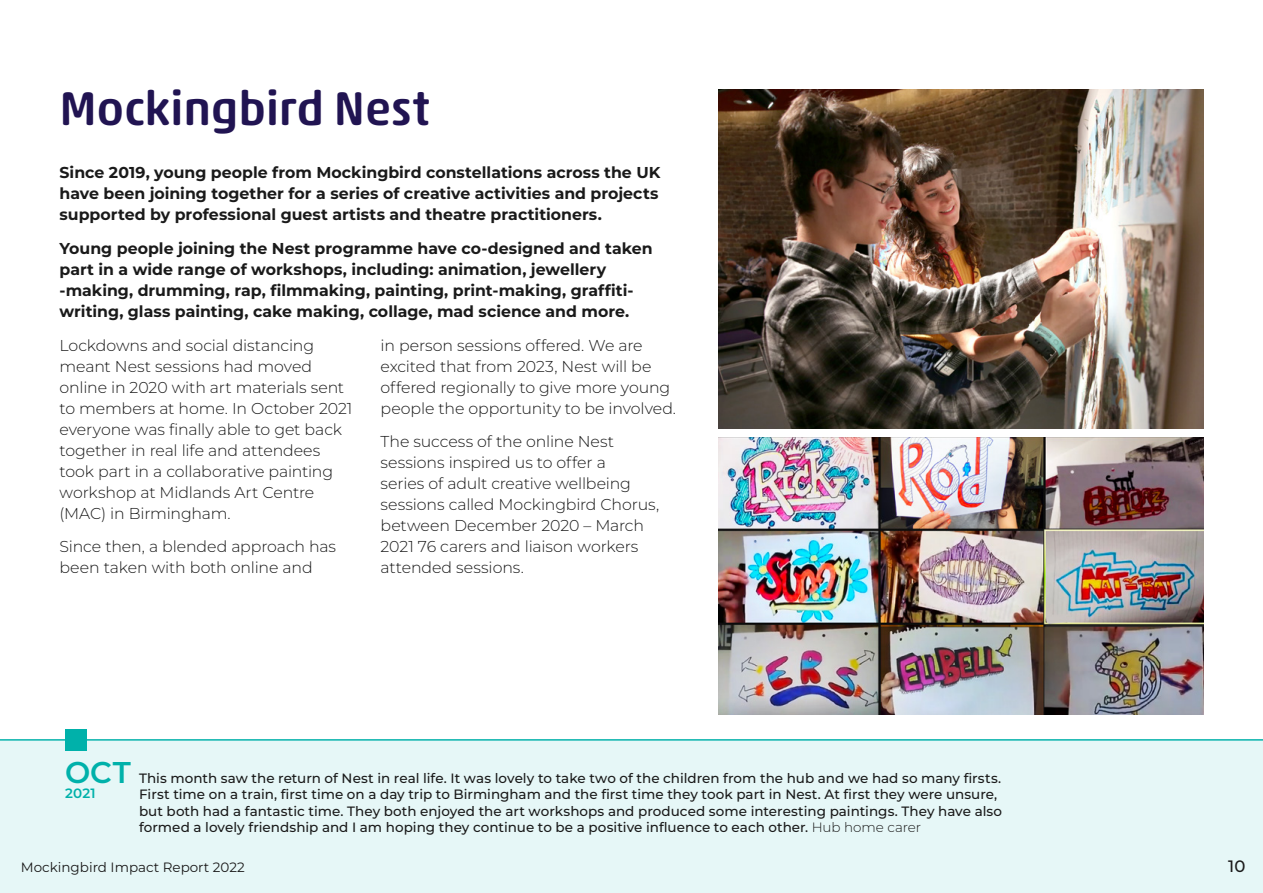
<style>
.page{position:relative;width:1263px;height:893px;background:#fff}
.page>*{position:absolute;margin:0;border:0;box-sizing:border-box;transform-origin:0 0}
.t1{font:500 48px "Akko Rounded Pro";letter-spacing:-.005em;color:#211452}
.t2{font:600 30px "Montserrat";color:#00b1aa}
.t3{font:500 16.5px "Montserrat";color:#1a1a1a}
.t4{font:300 15.75px/21px "Montserrat";letter-spacing:-.005em;color:#1a1a1a}
.t5{font:700 15.75px/21px "Montserrat";color:#1a1a1a}
.t6{font:500 13.5px/16.5px "Montserrat";color:#1a1a1a}
.t7{font:13.5px "Montserrat";color:#1a1a1a}
.t8{font:600 13.5px "Montserrat";color:#00b1aa}
.s1{font-weight:300}
</style>
<div class="page">
<div style="left:0;top:741px;width:1263px;height:152px;background:#e6f7f7"></div>
<hr style="left:0;top:739px;width:1263px;height:2px;background:#00b1aa">
<div style="left:65px;top:729px;width:22px;height:22px;background:#00b1aa"></div>
<img style="left:719px;top:89px;width:484px;height:339px">
<img style="left:719px;top:438px;width:484px;height:276px">
<h1 class="t1" style="left:60px;top:79px;width:372px">Mockingbird Nest</h1>
<p class="t5" style="left:60px;top:162px;width:602px">Since 2019, young people from Mockingbird constellations across the UK have been joining together for a series of creative activities and projects supported by professional guest artists and theatre practitioners.</p>
<p class="t5" style="left:60px;top:237px;width:594px">Young people joining the Nest programme have co-designed and taken part in a wide range of workshops, including: animation, jewellery -making, drumming, rap, filmmaking, painting, print-making, graffiti&shy;writing, glass painting, cake making, collage, mad science and more.</p>
<p class="t4" style="left:60px;top:334px;width:294px">Lockdowns and social distancing meant Nest sessions had moved online in 2020 with art materials sent to members at home. In October 2021 everyone was finally able to get back together in real life and attendees took part in a collaborative painting workshop at Midlands Art Centre (MAC) in Birmingham.</p>
<p class="t4" style="left:60px;top:536px;width:278px">Since then, a blended approach has been taken with both online and</p>
<p class="t4" style="left:381px;top:334px;width:297px">in person sessions offered. We are excited that from 2023, Nest will be offered regionally to give more young people the opportunity to be involved.</p>
<p class="t4" style="left:381px;top:431px;width:280px">The success of the online Nest sessions inspired us to offer a<br>series of adult creative wellbeing sessions called Mockingbird Chorus, between December 2020 – March<br>2021 76 carers and liaison workers attended sessions.</p>
<h2 class="t2" style="left:65px;top:752px;width:67px">OCT</h2>
<p class="t8" style="left:65px;top:784px;width:32px">2021</p>
<p class="t6" style="left:139px;top:769px;width:865px">This month saw the return of Nest in real life. It was lovely to take two of the children from the hub and we had so many fi rsts.<br>First time on a train, fi rst time on a day trip to Birmingham and the fi rst time they took part in Nest. At fi rst they were unsure, but both had a fantastic time. They both enjoyed the art workshops and produced some interesting paintings. They have also formed a lovely friendship and I am hoping they continue to be a positive influence to each other. <span class="s1">Hub home carer</span></p>
<p class="t7" style="left:21px;top:858px;width:225px">Mockingbird Impact Report 2022</p>
<p class="t3" style="left:1228px;top:855px;width:19px">10</p>
</div>
